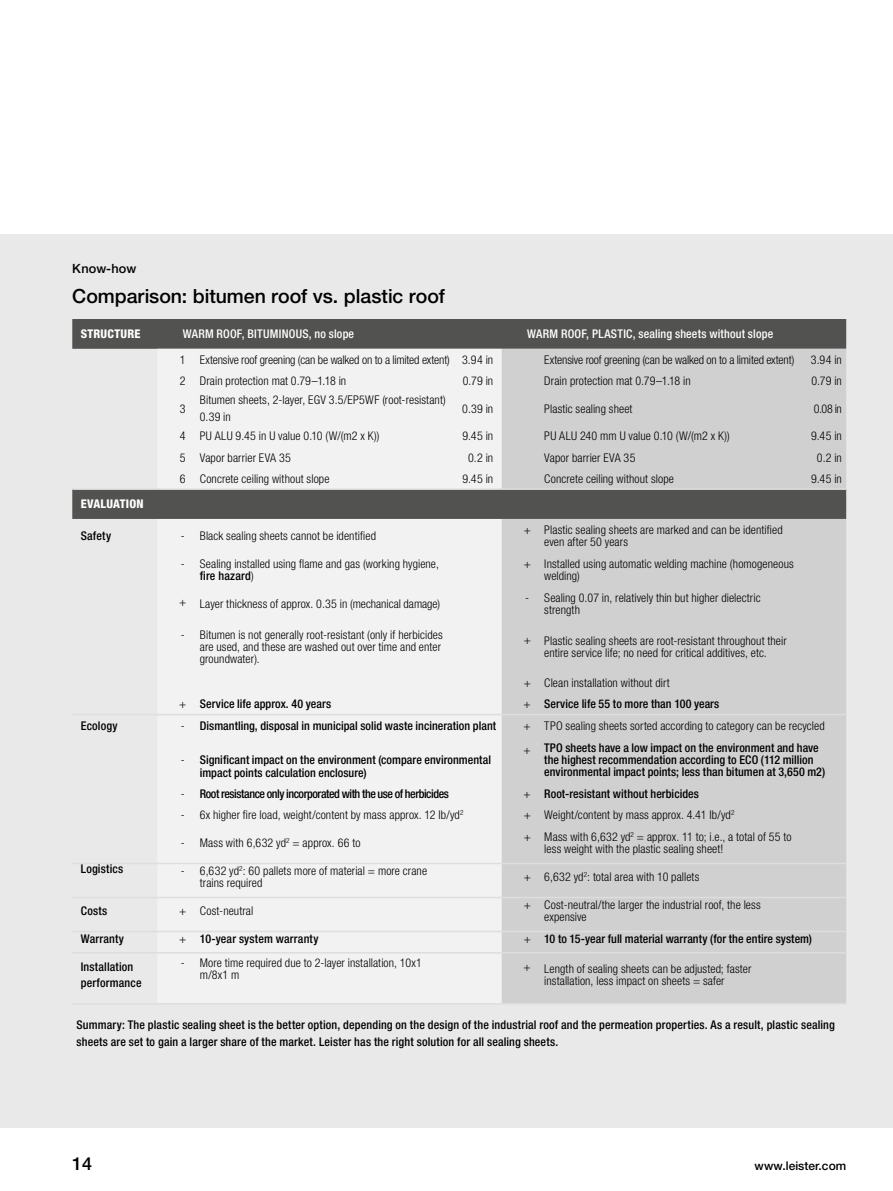
<style>
.page{position:relative;width:893px;height:1191px;background:#fff}
.page>*{position:absolute;margin:0;border:0;box-sizing:border-box;transform-origin:0 0}
.t1{font:500 19.5px "Helvetica Neue LTW1 G";color:#000}
.t2{font:500 18px "Helvetica Neue LTW1 G";color:#000}
.t3{font:500 12.75px "Helvetica Neue LTW1 G";letter-spacing:.01em;color:#000}
.t4{font:300 condensed 12px/12px "Helvetica Neue LTW1 G";letter-spacing:.005em;color:#000}
.t5{font:500 condensed 12px/12px "Helvetica Neue LTW1 G";letter-spacing:.005em;color:#000}
.t6{font:300 condensed 12px "Helvetica Neue LTW1 G";letter-spacing:-.015em;color:#000}
.t7{font:500 condensed 12px "Helvetica Neue LTW1 G";letter-spacing:.015em;color:#fff}
.t8{font:500 condensed 12px "Helvetica Neue LTW1 G";letter-spacing:-.035em;color:#000}
.t9{font:800 condensed 12px "Helvetica Neue LTW1 G";letter-spacing:.02em;color:#fff}
.t10{font:500 12px "Helvetica Neue LTW1 G";color:#000}
.s1{font-weight:500}
.s2{font-weight:300}
</style>
<div class="page">
<div style="left:0;top:234px;width:893px;height:893px;background:#e9e9e9"></div>
<div style="left:72px;top:319px;width:774px;height:30px;background:#525251"></div>
<div style="left:502px;top:349px;width:344px;height:654px;background:#d0d0d0"></div>
<div style="left:72px;top:490px;width:774px;height:29px;background:#525251"></div>
<hr style="left:72px;top:488px;width:85px;height:2px;background:#dedede">
<hr style="left:157px;top:488px;width:345px;height:2px;background:#dedede">
<hr style="left:502px;top:488px;width:344px;height:2px;background:#dedede">
<hr style="left:72px;top:714px;width:85px;height:1px;background:#dedede">
<hr style="left:157px;top:714px;width:345px;height:1px;background:#dedede">
<hr style="left:502px;top:714px;width:344px;height:1px;background:#dedede">
<hr style="left:72px;top:930px;width:85px;height:2px;background:#dedede">
<hr style="left:157px;top:930px;width:345px;height:2px;background:#dedede">
<hr style="left:502px;top:930px;width:344px;height:2px;background:#dedede">
<hr style="left:72px;top:896px;width:85px;height:2px;background:#dedede">
<hr style="left:157px;top:896px;width:345px;height:2px;background:#dedede">
<hr style="left:502px;top:896px;width:344px;height:2px;background:#dedede">
<hr style="left:72px;top:952px;width:85px;height:1px;background:#dedede">
<hr style="left:157px;top:952px;width:345px;height:1px;background:#dedede">
<hr style="left:502px;top:952px;width:344px;height:1px;background:#dedede">
<hr style="left:72px;top:862px;width:85px;height:2px;background:#dedede">
<hr style="left:157px;top:862px;width:345px;height:2px;background:#dedede">
<hr style="left:502px;top:862px;width:344px;height:2px;background:#dedede">
<hr style="left:72px;top:1003px;width:85px;height:1px;background:#dedede">
<hr style="left:157px;top:1003px;width:345px;height:1px;background:#dedede">
<hr style="left:502px;top:1003px;width:344px;height:1px;background:#dedede">
<p class="t3" style="left:72px;top:261px;width:66px">Know-how</p>
<h1 class="t1" style="left:72px;top:284px;width:374px">Comparison: bitumen roof vs. plastic roof</h1>
<p class="t9" style="left:81px;top:326px;width:61px">STRUCTURE</p>
<p class="t7" style="left:183px;top:327px;width:173px">WARM ROOF, BITUMINOUS, no slope</p>
<p class="t7" style="left:527px;top:327px;width:247px">WARM ROOF, PLASTIC, sealing sheets without slope</p>
<p class="t6" style="left:180px;top:352px;width:315px">1 Extensive roof greening (can be walked on to a limited extent) 3.94 in</p>
<p class="t6" style="left:544px;top:352px;width:252px">Extensive roof greening (can be walked on to a limited extent)</p>
<p class="t4" style="left:811px;top:353px;width:33px">3.94 in</p>
<p class="t4" style="left:180px;top:375px;width:168px">2 Drain protection mat 0.79–1.18 in</p>
<p class="t4" style="left:463px;top:375px;width:32px">0.79 in</p>
<p class="t4" style="left:544px;top:375px;width:148px">Drain protection mat 0.79–1.18 in</p>
<p class="t4" style="left:811px;top:375px;width:32px">0.79 in</p>
<p class="t4" style="left:180px;top:402px;width:7px">3</p>
<p class="t4" style="left:200px;top:392px;width:247px;line-height:16.5px">Bitumen sheets, 2-layer, EGV 3.5/EP5WF (root-resistant)<br>0.39 in</p>
<p class="t4" style="left:462px;top:402px;width:33px">0.39 in</p>
<p class="t4" style="left:544px;top:402px;width:90px">Plastic sealing sheet</p>
<p class="t4" style="left:814px;top:402px;width:30px">0.08 in</p>
<p class="t4" style="left:180px;top:430px;width:201px">4 PU ALU 9.45 in U value 0.10 (W/(m2 x K))</p>
<p class="t4" style="left:462px;top:430px;width:32px">9.45 in</p>
<p class="t4" style="left:544px;top:430px;width:187px">PU ALU 240 mm U value 0.10 (W/(m2 x K))</p>
<p class="t4" style="left:811px;top:430px;width:32px">9.45 in</p>
<p class="t4" style="left:180px;top:451px;width:113px">5 Vapor barrier EVA 35</p>
<p class="t4" style="left:468px;top:451px;width:27px">0.2 in</p>
<p class="t4" style="left:544px;top:451px;width:93px">Vapor barrier EVA 35</p>
<p class="t4" style="left:817px;top:451px;width:27px">0.2 in</p>
<p class="t4" style="left:180px;top:473px;width:151px">6 Concrete ceiling without slope</p>
<p class="t4" style="left:462px;top:473px;width:32px">9.45 in</p>
<p class="t4" style="left:544px;top:473px;width:131px">Concrete ceiling without slope</p>
<p class="t4" style="left:811px;top:473px;width:32px">9.45 in</p>
<p class="t9" style="left:81px;top:497px;width:64px">EVALUATION</p>
<p class="t5" style="left:81px;top:530px;width:32px">Safety</p>
<p class="t4" style="left:181px;top:530px;width:197px">- Black sealing sheets cannot be identified</p>
<p class="t4" style="left:544px;top:524px;width:240px;text-indent:-21px">+ Plastic sealing sheets are marked and can be identified even after 50 years</p>
<p class="t4" style="left:200px;top:558px;width:241px;text-indent:-19px">- Sealing installed using flame and gas (working hygiene, <span class="s1">fire hazard</span>)</p>
<p class="t4" style="left:544px;top:558px;width:251px;text-indent:-21px">+ Installed using automatic welding machine (homogeneous welding)</p>
<p class="t4" style="left:179px;top:598px;width:262px">+ Layer thickness of approx. 0.35 in (mechanical damage)</p>
<p class="t4" style="left:544px;top:592px;width:218px;text-indent:-19px">- Sealing 0.07 in, relatively thin but higher dielectric strength</p>
<p class="t4" style="left:200px;top:628px;width:244px;text-indent:-19px">- Bitumen is not generally root-resistant (only if herbicides are used, and these are washed out over time and enter groundwater).</p>
<p class="t4" style="left:524px;top:634px;width:264px;text-align:center">+ Plastic sealing sheets are root-resistant throughout their entire service life; no need for critical additives, etc.</p>
<p class="t4" style="left:524px;top:677px;width:148px">+ Clean installation without dirt</p>
<p class="t5" style="left:179px;top:698px;width:154px"><span class="s2">+</span> Service life approx. 40 years</p>
<p class="t5" style="left:524px;top:698px;width:197px"><span class="s2">+</span> Service life 55 to more than 100 years</p>
<p class="t5" style="left:81px;top:719px;width:38px">Ecology</p>
<p class="t5" style="left:181px;top:719px;width:317px"><span class="s2">-</span> Dismantling, disposal in municipal solid waste incineration plant</p>
<p class="t4" style="left:524px;top:719px;width:303px">+ TPO sealing sheets sorted according to category can be recycled</p>
<p class="t5" style="left:200px;top:752px;width:293px;line-height:13.5px;text-indent:-19px"><span class="s2">-</span> Significant impact on the environment (compare environmental impact points calculation enclosure)</p>
<p class="t5" style="left:544px;top:741px;width:282px;text-indent:-21px"><span class="s2">+</span> TPO sheets have a low impact on the environment and have the highest recommendation according to ECO (112 million environmental impact points; less than bitumen at 3,650 m2)</p>
<p class="t8" style="left:181px;top:786px;width:270px"><span class="s2">-</span> Root resistance only incorporated with the use of herbicides</p>
<p class="t5" style="left:524px;top:787px;width:177px"><span class="s2">+</span> Root-resistant without herbicides</p>
<p class="t4" style="left:181px;top:809px;width:284px">- 6x higher fire load, weight/content by mass approx. 12 Ib/yd<sup>2</sup></p>
<p class="t4" style="left:524px;top:809px;width:212px">+ Weight/content by mass approx. 4.41 Ib/yd<sup>2</sup></p>
<p class="t4" style="left:181px;top:836px;width:181px">- Mass with 6,632 yd<sup>2</sup> = approx. 66 to</p>
<p class="t4" style="left:544px;top:830px;width:249px;text-indent:-21px">+ Mass with 6,632 yd<sup>2</sup> = approx. 11 to; i.e., a total of 55 to less weight with the plastic sealing sheet!</p>
<p class="t5" style="left:81px;top:862px;width:44px">Logistics</p>
<p class="t4" style="left:200px;top:864px;width:229px;text-indent:-19px">- 6,632 yd<sup>2</sup>: 60 pallets more of material = more crane trains required</p>
<p class="t4" style="left:524px;top:870px;width:177px">+ 6,632 yd<sup>2</sup>: total area with 10 pallets</p>
<p class="t5" style="left:81px;top:904px;width:28px">Costs</p>
<p class="t4" style="left:179px;top:904px;width:76px">+ Cost-neutral</p>
<p class="t4" style="left:544px;top:898px;width:218px;text-indent:-21px">+ Cost-neutral/the larger the industrial roof, the less expensive</p>
<p class="t5" style="left:81px;top:932px;width:45px">Warranty</p>
<p class="t5" style="left:179px;top:932px;width:141px"><span class="s2">+</span> 10-year system warranty</p>
<p class="t5" style="left:524px;top:932px;width:290px"><span class="s2">+</span> 10 to 15-year full material warranty (for the entire system)</p>
<p class="t5" style="left:81px;top:958px;width:62px;line-height:16.5px">Installation performance</p>
<p class="t4" style="left:200px;top:956px;width:223px;text-indent:-19px">- More time required due to 2-layer installation, 10x1 m/8x1 m</p>
<p class="t4" style="left:524px;top:962px;width:229px;text-align:center">+ Length of sealing sheets can be adjusted; faster installation, less impact on sheets = safer</p>
<p class="t5" style="left:76px;top:1017px;width:760px;line-height:16.5px">Summary: The plastic sealing sheet is the better option, depending on the design of the industrial roof and the permeation properties. As a result, plastic sealing sheets are set to gain a larger share of the market. Leister has the right solution for all sealing sheets.</p>
<h2 class="t2" style="left:72px;top:1152px;width:22px">14</h2>
<p class="t10" style="left:754px;top:1158px;width:93px">www.leister.com</p>
</div>
